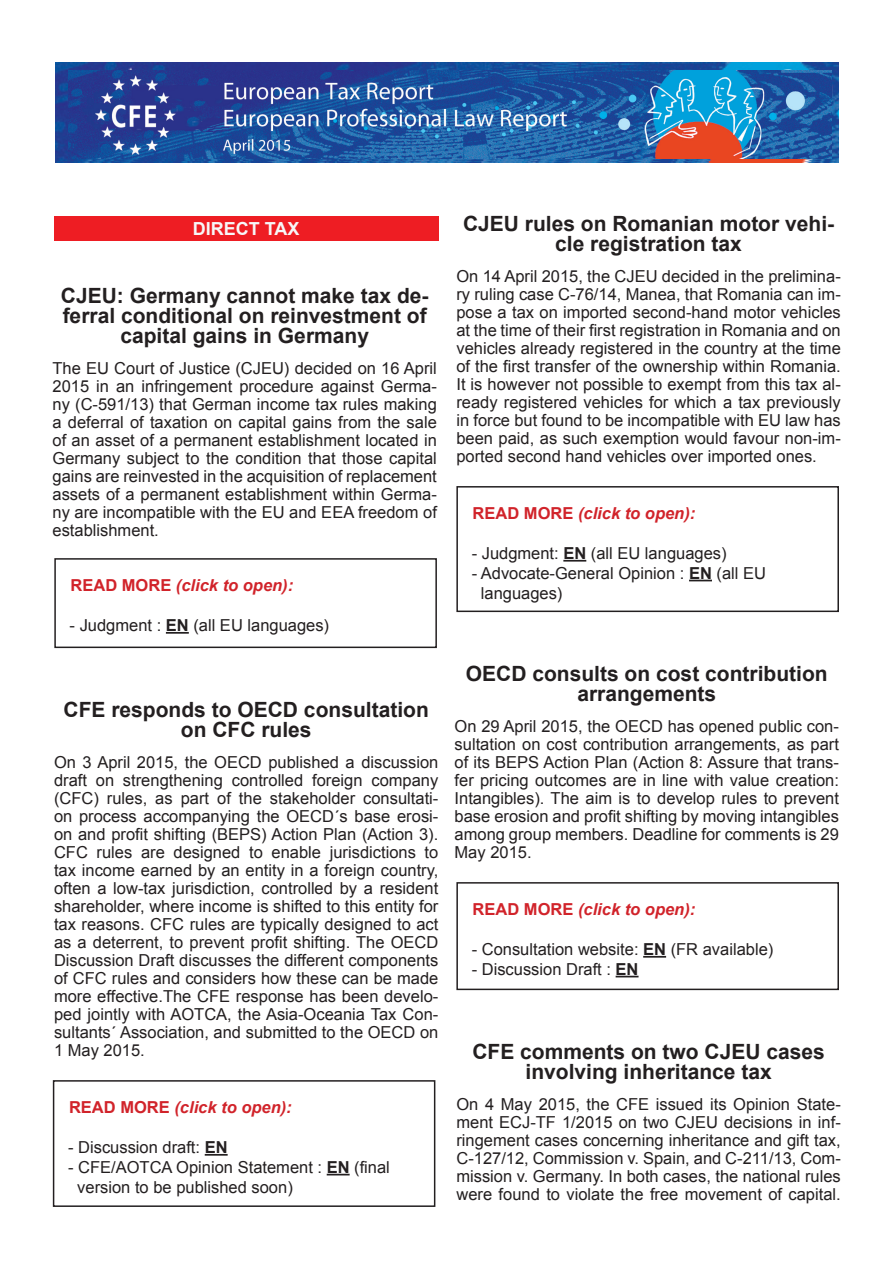
<style>
.page{position:relative;width:893px;height:1263px;background:#fff}
.page>*{position:absolute;margin:0;border:0;box-sizing:border-box;transform-origin:0 0}
.Title_2{font:700 21px/19.8px "Arial";color:#231f20;text-align:center}
.t1{font:700 18px "Arial";color:#f7f7f8}
.Text_1{font:16.5px/18px "Arial";color:#231f20;text-align:justify}
.Hyperlink{font:16.5px "Arial";color:#231f20}
.t2{font:italic 700 16.5px "Arial";color:#d1232a}
.s1{font-style:normal}
.s2{font-weight:700}
</style>
<div class="page">
<div style="left:54px;top:216px;width:384px;height:25px;background:#ee1d23"></div>
<hr style="left:166px;top:632px;width:23px;height:2px;background:#231f20">
<div style="left:54px;top:558px;width:383px;height:90px;border:2px solid #231f20"></div>
<hr style="left:563px;top:560px;width:23px;height:2px;background:#231f20">
<svg style="left:689px;top:580px;width:23px;height:1px"></svg>
<div style="left:456px;top:486px;width:383px;height:126px;border:2px solid #231f20"></div>
<img style="left:56px;top:62px;width:783px;height:99px">
<img style="left:68px;top:70px;width:763px;height:89px">
<hr style="left:205px;top:1154px;width:23px;height:2px;background:#231f20">
<svg style="left:327px;top:1174px;width:23px;height:1px"></svg>
<div style="left:53px;top:1080px;width:382px;height:127px;border:2px solid #231f20"></div>
<hr style="left:643px;top:956px;width:23px;height:2px;background:#231f20">
<svg style="left:616px;top:976px;width:23px;height:1px"></svg>
<div style="left:456px;top:882px;width:383px;height:108px;border:2px solid #231f20"></div>
<p class="t1" style="left:193px;top:217px;width:108px">DIRECT TAX</p>
<p class="Title_2" style="left:61px;top:287px;width:369px">CJEU: Germany cannot make tax de&shy;ferral conditional on reinvestment of capital gains in Germany</p>
<p class="Text_1" style="left:52px;top:359px;width:386px">The EU Court of Justice (CJEU) decided on 16 April 2015 in an infringement procedure against Germa&shy;ny (C-591/13) that German income tax rules making a deferral of taxation on capital gains from the sale of an asset of a permanent establishment located in Germany subject to the condition that those capital gains are reinvested in the acquisition of replacement assets of a permanent establishment within Germa&shy;ny are incompatible with the EU and EEA freedom of establishment.</p>
<p class="t2" style="left:71px;top:575px;width:224px"><span class="s1">READ MORE</span> (click to open):</p>
<p class="Hyperlink" style="left:70px;top:614px;width:261px">- Judgment : <span class="s2">EN</span> (all EU languages)</p>
<p class="Title_2" style="left:64px;top:701px;width:367px">CFE responds to OECD consultation on CFC rules</p>
<p class="Text_1" style="left:54px;top:753px;width:386px">On 3 April 2015, the OECD published a discussion draft on strengthening controlled foreign company (CFC) rules, as part of the stakeholder consultati&shy;on process accompanying the OECD´s base erosi&shy;on and profit shifting (BEPS) Action Plan (Action 3).<br>CFC rules are designed to enable jurisdictions to tax income earned by an entity in a foreign country, often a low-tax jurisdiction, controlled by a resident shareholder, where income is shifted to this entity for tax reasons. CFC rules are typically designed to act as a deterrent, to prevent profit shifting. The OECD Discussion Draft discusses the different components of CFC rules and considers how these can be made more effective.The CFE response has been develo&shy;ped jointly with AOTCA, the Asia-Oceania Tax Con&shy;sultants´ Association, and submitted to the OECD on 1 May 2015.</p>
<p class="t2" style="left:69px;top:1097px;width:224px"><span class="s1">READ MORE</span> (click to open):</p>
<p class="Hyperlink" style="left:68px;top:1136px;width:161px">- Discussion draft: <span class="s2">EN</span></p>
<p class="Hyperlink" style="left:68px;top:1156px;width:323px">- CFE/AOTCA Opinion Statement : <span class="s2">EN</span> (final</p>
<p class="Hyperlink" style="left:77px;top:1176px;width:217px">version to be published soon)</p>
<p class="Title_2" style="left:463px;top:215px;width:373px">CJEU rules on Romanian motor vehi&shy;cle registration tax</p>
<p class="Text_1" style="left:456px;top:267px;width:386px">On 14 April 2015, the CJEU decided in the prelimina&shy;ry ruling case C-76/14, Manea, that Romania can im&shy;pose a tax on imported second-hand motor vehicles at the time of their first registration in Romania and on vehicles already registered in the country at the time of the first transfer of the ownership within Romania.<br>It is however not possible to exempt from this tax al&shy;ready registered vehicles for which a tax previously in force but found to be incompatible with EU law has been paid, as such exemption would favour non-im&shy;ported second hand vehicles over imported ones.</p>
<p class="t2" style="left:473px;top:503px;width:224px"><span class="s1">READ MORE</span> (click to open):</p>
<p class="Hyperlink" style="left:472px;top:542px;width:256px">- Judgment: <span class="s2">EN</span> (all EU languages)</p>
<p class="Hyperlink" style="left:472px;top:562px;width:296px">- Advocate-General Opinion : <span class="s2">EN</span> (all EU</p>
<p class="Hyperlink" style="left:481px;top:582px;width:83px">languages)</p>
<p class="Title_2" style="left:466px;top:665px;width:363px">OECD consults on cost contribution arrangements</p>
<p class="Text_1" style="left:455px;top:717px;width:386px">On 29 April 2015, the OECD has opened public con&shy;sultation on cost contribution arrangements, as part of its BEPS Action Plan (Action 8: Assure that trans&shy;fer pricing outcomes are in line with value creation:<br>Intangibles). The aim is to develop rules to prevent base erosion and profit shifting by moving intangibles among group members. Deadline for comments is 29<br>May 2015.</p>
<p class="t2" style="left:473px;top:899px;width:224px"><span class="s1">READ MORE</span> (click to open):</p>
<p class="Hyperlink" style="left:472px;top:938px;width:303px">- Consultation website: <span class="s2">EN</span> (FR available)</p>
<p class="Hyperlink" style="left:472px;top:958px;width:168px">- Discussion Draft : <span class="s2">EN</span></p>
<p class="Title_2" style="left:472px;top:1043px;width:354px">CFE comments on two CJEU cases involving inheritance tax</p>
<p class="Text_1" style="left:456px;top:1095px;width:386px">On 4 May 2015, the CFE issued its Opinion State&shy;ment ECJ-TF 1/2015 on two CJEU decisions in inf&shy;ringement cases concerning inheritance and gift tax, C-127/12, Commission v. Spain, and C-211/13, Com&shy;mission v. Germany. In both cases, the national rules were found to violate the free movement of capital.</p>
</div>
